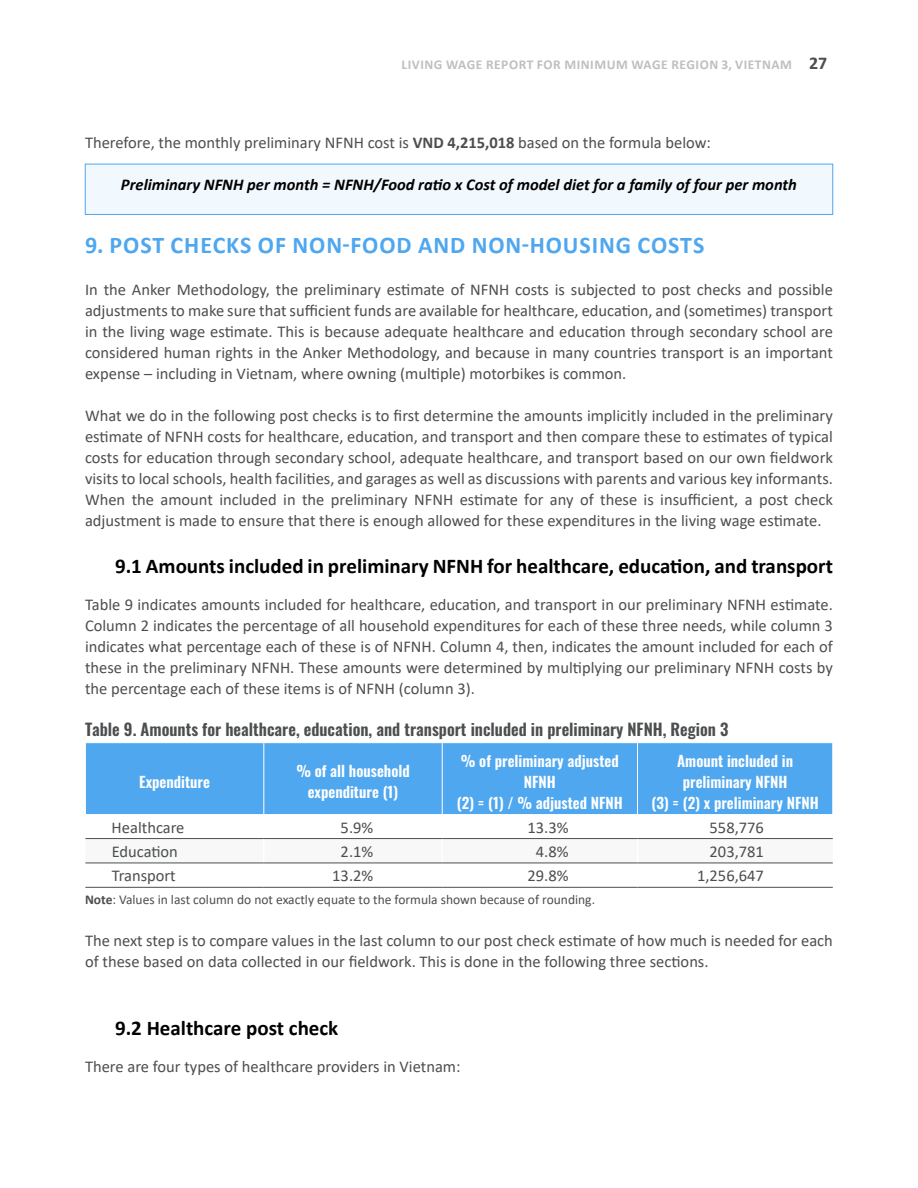
<style>
.page{position:relative;width:918px;height:1188px;background:#fff}
.page>*{position:absolute;margin:0;border:0;box-sizing:border-box;transform-origin:0 0}
.t1{font:700 24px "Calibri";letter-spacing:.04em;color:#4fa7ef}
.t2{font:700 21px "Calibri";color:#000}
.t3{font:16.5px/21px "Calibri";color:#4c4e4f;text-align:justify}
.t4{font:600 16.5px "Oswald";color:#4c4e4f}
.t5{font:italic 700 16.5px "Calibri";color:#000}
.t6{font:600 15px/21px "Oswald";color:#fff;text-align:center}
.t7{font:13.5px "Calibri";color:#4c4e4f}
.t8{font:700 13.5px "Calibri";letter-spacing:.04em;color:#bebfc2}
.s1{font-size:18px;color:#4c4e4f}
.s2{font-weight:700}
</style>
<div class="page">
<div style="left:85px;top:164px;width:748px;height:51px;background:#f1f8fe;border:1px solid #4fa7ef"></div>
<div style="left:86px;top:743px;width:746px;height:71px;background:#4fa7ef"></div>
<hr style="left:263px;top:743px;width:1px;height:71px;background:#fff">
<hr style="left:442px;top:743px;width:1px;height:71px;background:#fff">
<hr style="left:637px;top:743px;width:1px;height:71px;background:#fff">
<svg style="left:85px;top:839px;width:748px;height:48px"></svg>
<hr style="left:85px;top:838px;width:179px;height:1px;background:#4c4e4f">
<hr style="left:264px;top:838px;width:178px;height:1px;background:#4c4e4f">
<hr style="left:442px;top:838px;width:196px;height:1px;background:#4c4e4f">
<hr style="left:638px;top:838px;width:195px;height:1px;background:#4c4e4f">
<hr style="left:85px;top:863px;width:179px;height:1px;background:#4c4e4f">
<hr style="left:264px;top:863px;width:178px;height:1px;background:#4c4e4f">
<hr style="left:442px;top:863px;width:196px;height:1px;background:#4c4e4f">
<hr style="left:638px;top:863px;width:195px;height:1px;background:#4c4e4f">
<hr style="left:85px;top:887px;width:179px;height:1px;background:#4c4e4f">
<hr style="left:264px;top:887px;width:178px;height:1px;background:#4c4e4f">
<hr style="left:442px;top:887px;width:196px;height:1px;background:#4c4e4f">
<hr style="left:638px;top:887px;width:195px;height:1px;background:#4c4e4f">
<p class="t8" style="left:401px;top:55px;width:427px">LIVING WAGE REPORT FOR MINIMUM WAGE REGION 3, VIETNAM <span class="s1">27</span></p>
<p class="t3" style="left:85px;top:132px;width:628px">Therefore, the monthly preliminary NFNH cost is <span class="s2">VND 4,215,018</span> based on the formula below:</p>
<p class="t5" style="left:121px;top:173px;width:678px">Preliminary NFNH per month = NFNH/Food ratio x Cost of model diet for a family of four per month</p>
<h1 class="t1" style="left:85px;top:228px;width:621px">9. POST CHECKS OF NON-FOOD AND NON-HOUSING COSTS</h1>
<p class="t3" style="left:85px;top:279px;width:749px">In the Anker Methodology, the preliminary estimate of NFNH costs is subjected to post checks and possible adjustments to make sure that sufficient funds are available for healthcare, education, and (sometimes) transport in the living wage estimate. This is because adequate healthcare and education through secondary school are considered human rights in the Anker Methodology, and because in many countries transport is an important expense – including in Vietnam, where owning (multiple) motorbikes is common.</p>
<p class="t3" style="left:85px;top:405px;width:749px">What we do in the following post checks is to first determine the amounts implicitly included in the preliminary estimate of NFNH costs for healthcare, education, and transport and then compare these to estimates of typical costs for education through secondary school, adequate healthcare, and transport based on our own fieldwork visits to local schools, health facilities, and garages as well as discussions with parents and various key informants.<br>When the amount included in the preliminary NFNH estimate for any of these is insufficient, a post check adjustment is made to ensure that there is enough allowed for these expenditures in the living wage estimate.</p>
<p class="t2" style="left:115px;top:551px;width:719px">9.1 Amounts included in preliminary NFNH for healthcare, education, and transport</p>
<p class="t3" style="left:85px;top:594px;width:749px">Table 9 indicates amounts included for healthcare, education, and transport in our preliminary NFNH estimate.<br>Column 2 indicates the percentage of all household expenditures for each of these three needs, while column 3 indicates what percentage each of these is of NFNH. Column 4, then, indicates the amount included for each of these in the preliminary NFNH. These amounts were determined by multiplying our preliminary NFNH costs by the percentage each of these items is of NFNH (column 3).</p>
<p class="t4" style="left:85px;top:721px;width:645px">Table 9. Amounts for healthcare, education, and transport included in preliminary NFNH, Region 3</p>
<p class="t6" style="left:139px;top:772px;width:72px">Expenditure</p>
<p class="t6" style="left:296px;top:761px;width:115px">% of all household expenditure (1)</p>
<p class="t6" style="left:457px;top:751px;width:167px">% of preliminary adjusted<br>NFNH<br>(2) = (1) / % adjusted NFNH</p>
<p class="t6" style="left:652px;top:751px;width:169px">Amount included in preliminary NFNH<br>(3) = (2) x preliminary NFNH</p>
<p class="t3" style="left:112px;top:816px;width:74px">Healthcare</p>
<p class="t3" style="left:341px;top:816px;width:34px">5.9%</p>
<p class="t3" style="left:528px;top:816px;width:43px">13.3%</p>
<p class="t3" style="left:710px;top:816px;width:56px">558,776</p>
<p class="t3" style="left:112px;top:841px;width:68px">Education</p>
<p class="t3" style="left:341px;top:841px;width:34px">2.1%</p>
<p class="t3" style="left:536px;top:841px;width:34px">4.8%</p>
<p class="t3" style="left:710px;top:841px;width:56px">203,781</p>
<p class="t3" style="left:112px;top:865px;width:66px">Transport</p>
<p class="t3" style="left:332px;top:865px;width:43px">13.2%</p>
<p class="t3" style="left:528px;top:865px;width:43px">29.8%</p>
<p class="t3" style="left:697px;top:865px;width:68px">1,256,647</p>
<p class="t7" style="left:85px;top:890px;width:512px"><span class="s2">Note</span>: Values in last column do not exactly equate to the formula shown because of rounding.</p>
<p class="t3" style="left:85px;top:930px;width:749px">The next step is to compare values in the last column to our post check estimate of how much is needed for each of these based on data collected in our fieldwork. This is done in the following three sections.</p>
<p class="t2" style="left:115px;top:1013px;width:225px">9.2 Healthcare post check</p>
<p class="t3" style="left:85px;top:1056px;width:377px">There are four types of healthcare providers in Vietnam:</p>
</div>
